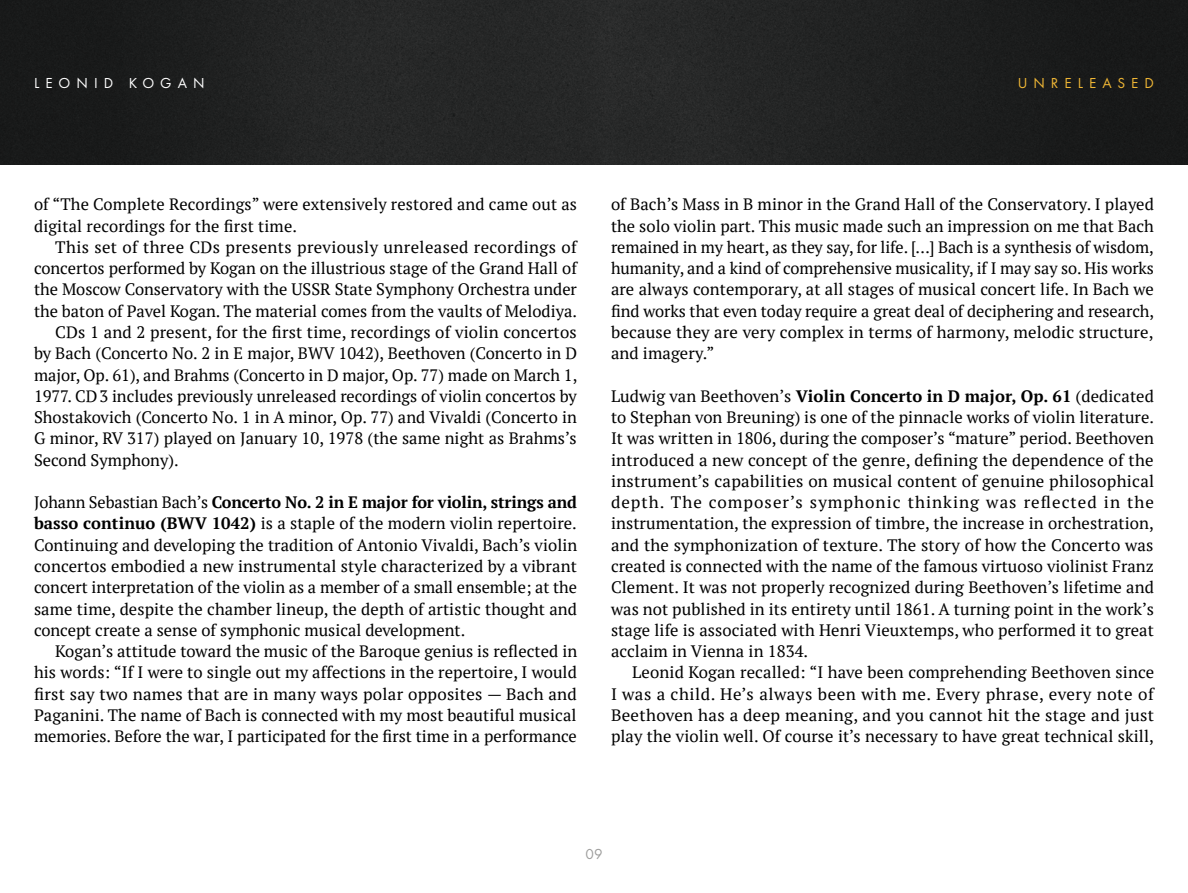
<style>
.page{position:relative;width:1188px;height:893px;background:#fff}
.page>*{position:absolute;margin:0;border:0;box-sizing:border-box;transform-origin:0 0}
.t1{font:16.5px/21.3px "PT Serif";color:#000;text-align:justify}
.t2{font:16.5px "PT Serif";letter-spacing:.025em;color:#000}
.t3{font:15px "Futura PT Book";letter-spacing:.4em;color:#fff}
.t4{font:15px "Futura PT Book";letter-spacing:.4em;color:#efb635}
.t5{font:15px "Futura PT Book";color:#9d9d9c}
.s1{font-weight:700}
</style>
<div class="page">
<img style="left:0;top:0;width:1188px;height:164px">
<p class="t3" style="left:34px;top:74px;width:172px">LEONID KOGAN</p>
<p class="t4" style="left:1018px;top:74px;width:138px">UNRELEASED</p>
<p class="t1" style="left:34px;top:194px;width:544px">of “The Complete Recordings” were extensively restored and came out as digital recordings for the first time.</p>
<p class="t2" style="left:55px;top:236px;width:523px">This set of three CDs presents previously unreleased recordings of</p>
<p class="t1" style="left:34px;top:257px;width:544px">concertos performed by Kogan on the illustrious stage of the Grand Hall of</p>
<p class="t1" style="left:34px;top:279px;width:544px">the Moscow Conservatory with the USSR State Symphony Orchestra under</p>
<p class="t1" style="left:34px;top:300px;width:544px">the baton of Pavel Kogan. The material comes from the vaults of Melodiya.</p>
<p class="t1" style="left:55px;top:321px;width:523px">CDs 1 and 2 present, for the first time, recordings of violin concertos</p>
<p class="t1" style="left:34px;top:342px;width:545px">by Bach (Concerto No. 2 in E major, BWV 1042), Beethoven (Concerto in D</p>
<p class="t1" style="left:34px;top:364px;width:545px">major, Op. 61), and Brahms (Concerto in D major, Op. 77) made on March 1,</p>
<p class="t1" style="left:34px;top:385px;width:544px">1977. CD3 includes previously unreleased recordings of violin concertos by</p>
<p class="t1" style="left:34px;top:406px;width:544px">Shostakovich (Concerto No. 1 in A minor, Op. 77) and Vivaldi (Concerto in</p>
<p class="t1" style="left:34px;top:427px;width:544px">G minor, RV 317) played on January 10, 1978 (the same night as Brahms’s</p>
<p class="t1" style="left:34px;top:449px;width:146px">Second Symphony).</p>
<p class="t1" style="left:34px;top:491px;width:545px">Johann Sebastian Bach’s <span class="s1">Concerto No. 2 in E major for violin, strings and basso continuo (BWV 1042)</span> is a staple of the modern violin repertoire.<br>Continuing and developing the tradition of Antonio Vivaldi, Bach’s violin concertos embodied a new instrumental style characterized by a vibrant concert interpretation of the violin as a member of a small ensemble; at the same time, despite the chamber lineup, the depth of artistic thought and concept create a sense of symphonic musical development.</p>
<p class="t1" style="left:34px;top:640px;width:545px;text-indent:21px">Kogan’s attitude toward the music of the Baroque genius is reflected in his words: “If I were to single out my affections in the repertoire, I would first say two names that are in many ways polar opposites — Bach and Paganini. The name of Bach is connected with my most beautiful musical memories. Before the war, I participated for the first time in a performance</p>
<p class="t1" style="left:611px;top:194px;width:545px">of Bach’s Mass in B minor in the Grand Hall of the Conservatory. I played the solo violin part. This music made such an impression on me that Bach remained in my heart, as they say, for life. […] Bach is a synthesis of wisdom, humanity, and a kind of comprehensive musicality, if I may say so. His works are always contemporary, at all stages of musical concert life. In Bach we find works that even today require a great deal of deciphering and research, because they are very complex in terms of harmony, melodic structure, and imagery.”</p>
<p class="t1" style="left:611px;top:385px;width:545px">Ludwig van Beethoven’s <span class="s1">Violin Concerto in D major, Op. 61</span> (dedicated to Stephan von Breuning) is one of the pinnacle works of violin literature.<br>It was written in 1806, during the composer’s “mature” period. Beethoven introduced a new concept of the genre, defining the dependence of the instrument’s capabilities on musical content of genuine philosophical depth. The composer’s symphonic thinking was reflected in the instrumentation, the expression of timbre, the increase in orchestration, and the symphonization of texture. The story of how the Concerto was created is connected with the name of the famous virtuoso violinist Franz Clement. It was not properly recognized during Beethoven’s lifetime and was not published in its entirety until 1861. A turning point in the work’s stage life is associated with Henri Vieuxtemps, who performed it to great acclaim in Vienna in 1834.</p>
<p class="t1" style="left:611px;top:661px;width:545px;text-indent:21px">Leonid Kogan recalled: “I have been comprehending Beethoven since I was a child. He’s always been with me. Every phrase, every note of Beethoven has a deep meaning, and you cannot hit the stage and just play the violin well. Of course it’s necessary to have great technical skill,</p>
<p class="t5" style="left:585px;top:845px;width:19px">09</p>
</div>
